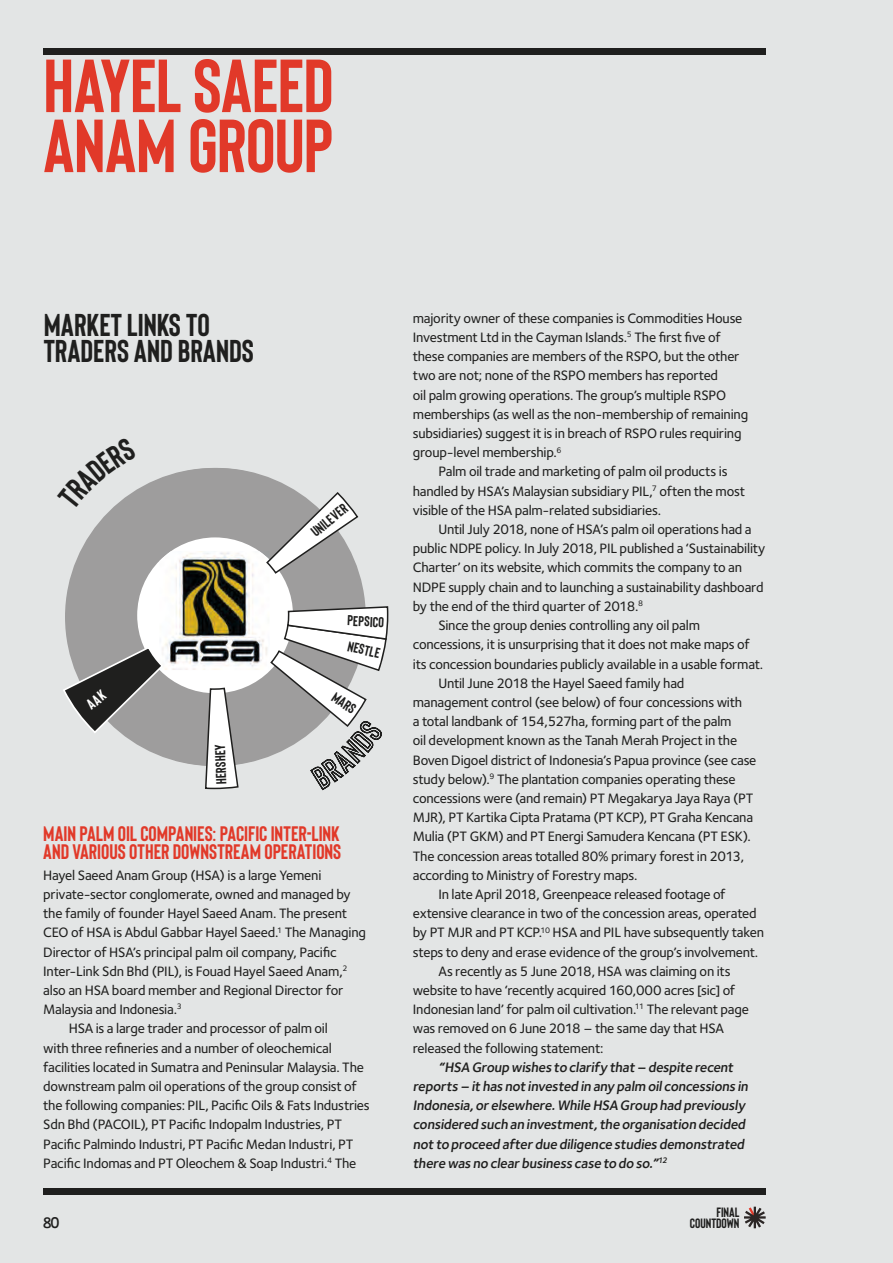
<style>
.page{position:relative;width:893px;height:1263px;background:#e3e5e5}
.page>*{position:absolute;margin:0;border:0;box-sizing:border-box;transform-origin:0 0}
.HEADLINE_1{font:700 75px/60px "Bison";letter-spacing:-.01em;color:#e13929}
.t1{font:700 31.5px/25.5px "Bison";color:#1f1f1e}
.SUB_2{font:700 21px/18px "Bison";color:#e13929}
.t2{font:700 15px "Ingrid Mono";color:#1f1f1e}
.t3{font:700 14.25px "Bison";color:#1f1f1e}
.BODY_IND{font:500 14.1px/19.2px "Foundry Sterling";letter-spacing:-.015em;color:#1f1f1e}
.BODY_NO_IND{font:500 14.1px/19.2px "Foundry Sterling";letter-spacing:-.015em;color:#1f1f1e}
.BODY_QUOTE_IND{font:600 14.1px/19.2px "Foundry Sterling";color:#1f1f1e}
.t4{font:700 13.5px/11.2px "Bison";color:#1f1f1e;text-align:right}
</style>
<div class="page">
<svg style="left:68px;top:468px;width:298px;height:298px;fill:#9e9d9d"></svg>
<div style="left:137px;top:537px;width:156px;height:156px;background:#fff;border-radius:50%"></div>
<img style="left:160px;top:551px;width:108px;height:119px">
<svg style="left:205px;top:687px;width:34px;height:102px;background:#cfcfce"></svg>
<svg style="left:266px;top:492px;width:92px;height:82px"></svg>
<svg style="left:270px;top:606px;width:118px;height:185px"></svg>
<div style="left:43px;top:48px;width:722px;height:6px;background:#1f1f1e"></div>
<div style="left:43px;top:1188px;width:722px;height:6px;background:#1f1f1e"></div>
<svg style="left:744px;top:1206px;width:22px;height:22px"></svg>
<svg style="left:63px;top:646px;width:100px;height:87px"></svg>
<svg style="left:68px;top:468px;width:69px;height:41px"></svg>
<p class="HEADLINE_1" style="left:43px;top:53px;width:292px">HAYEL SAEED<br>ANAM GROUP</p>
<p class="t1" style="left:44px;top:311px;width:212px">MARKET LINKS TO<br>TRADERS AND BRANDS</p>
<p class="t3" style="left:212px;top:785px;width:41px;rotate:-92deg">HERSHEY</p>
<p class="t3" style="left:307px;top:526px;width:44px;rotate:-39deg">UNILEVER</p>
<p class="t3" style="left:348px;top:611px;width:38px;rotate:3deg">PEPSICO</p>
<p class="t3" style="left:350px;top:637px;width:34px;rotate:13deg">NESTLE</p>
<p class="t3" style="left:339px;top:688px;width:27px;rotate:35deg">MARS</p>
<p class="SUB_2" style="left:43px;top:824px;width:300px">MAIN PALM OIL COMPANIES: PACIFIC INTER-LINK<br>AND VARIOUS OTHER DOWNSTREAM OPERATIONS</p>
<p class="BODY_NO_IND" style="left:43px;top:865px;width:324px">Hayel Saeed Anam Group (HSA) is a large Yemeni private-sector conglomerate, owned and managed by the family of founder Hayel Saeed Anam. The present CEO of HSA is Abdul Gabbar Hayel Saeed.<sup>1</sup> The Managing Director of HSA’s principal palm oil company, Pacific Inter-Link Sdn Bhd (PIL), is Fouad Hayel Saeed Anam,<sup>2 </sup>also an HSA board member and Regional Director for Malaysia and Indonesia.<sup>3</sup></p>
<p class="BODY_IND" style="left:43px;top:1019px;width:328px;text-indent:26px">HSA is a large trader and processor of palm oil<br>with three refineries and a number of oleochemical facilities located in Sumatra and Peninsular Malaysia. The downstream palm oil operations of the group consist of the following companies: PIL, Pacific Oils &amp; Fats Industries Sdn Bhd (PACOIL), PT Pacific Indopalm Industries, PT Pacific Palmindo Industri, PT Pacific Medan Industri, PT Pacific Indomas and PT Oleochem &amp; Soap Industri.<sup>4</sup> The</p>
<p class="BODY_IND" style="left:413px;top:308px;width:337px">majority owner of these companies is Commodities House Investment Ltd in the Cayman Islands.<sup>5</sup> The first five of these companies are members of the RSPO, but the other two are not; none of the RSPO members has reported<br>oil palm growing operations. The group’s multiple RSPO memberships (as well as the non-membership of remaining subsidiaries) suggest it is in breach of RSPO rules requiring group-level membership.<sup>6</sup></p>
<p class="BODY_IND" style="left:413px;top:462px;width:334px;text-indent:26px">Palm oil trade and marketing of palm oil products is handled by HSA’s Malaysian subsidiary PIL,<sup>7</sup> often the most visible of the HSA palm-related subsidiaries.</p>
<p class="BODY_IND" style="left:413px;top:520px;width:354px;text-indent:26px">Until July 2018, none of HSA’s palm oil operations had a public NDPE policy. In July 2018, PIL published a ‘Sustainability Charter’ on its website, which commits the company to an NDPE supply chain and to launching a sustainability dashboard by the end of the third quarter of 2018.<sup>8</sup></p>
<p class="BODY_IND" style="left:413px;top:616px;width:352px;text-indent:26px">Since the group denies controlling any oil palm concessions, it is unsurprising that it does not make maps of its concession boundaries publicly available in a usable format.</p>
<p class="BODY_IND" style="left:413px;top:673px;width:345px;text-indent:26px">Until June 2018 the Hayel Saeed family had management control (see below) of four concessions with<br>a total landbank of 154,527ha, forming part of the palm<br>oil development known as the Tanah Merah Project in the Boven Digoel district of Indonesia’s Papua province (see case study below).<sup>9</sup> The plantation companies operating these concessions were (and remain) PT Megakarya Jaya Raya (PT MJR), PT Kartika Cipta Pratama (PT KCP), PT Graha Kencana Mulia (PT GKM) and PT Energi Samudera Kencana (PT ESK).<br>The concession areas totalled 80% primary forest in 2013, according to Ministry of Forestry maps.</p>
<p class="BODY_IND" style="left:413px;top:884px;width:353px;text-indent:26px">In late April 2018, Greenpeace released footage of extensive clearance in two of the concession areas, operated by PT MJR and PT KCP.<sup>10</sup> HSA and PIL have subsequently taken steps to deny and erase evidence of the group’s involvement.</p>
<p class="BODY_IND" style="left:413px;top:961px;width:338px;text-indent:26px">As recently as 5 June 2018, HSA was claiming on its website to have ‘recently acquired 160,000 acres [sic] of Indonesian land’ for palm oil cultivation.<sup>11</sup> The relevant page was removed on 6 June 2018 – the same day that HSA released the following statement:</p>
<p class="BODY_QUOTE_IND" style="left:413px;top:1057px;width:339px;text-indent:26px">“HSA Group wishes to clarify that – despite recent reports – it has not invested in any palm oilconcessions in Indonesia,or elsewhere.While HSA Group had previously considered such an investment,the organisation decided not to proceed after due diligence studies demonstrated there was no clear business case to do so.”<sup>12</sup></p>
<p class="t2" style="left:43px;top:1213px;width:18px">80</p>
<p class="t4" style="left:690px;top:1206px;width:51px">FINAL<br>COUNTDOWN</p>
</div>
